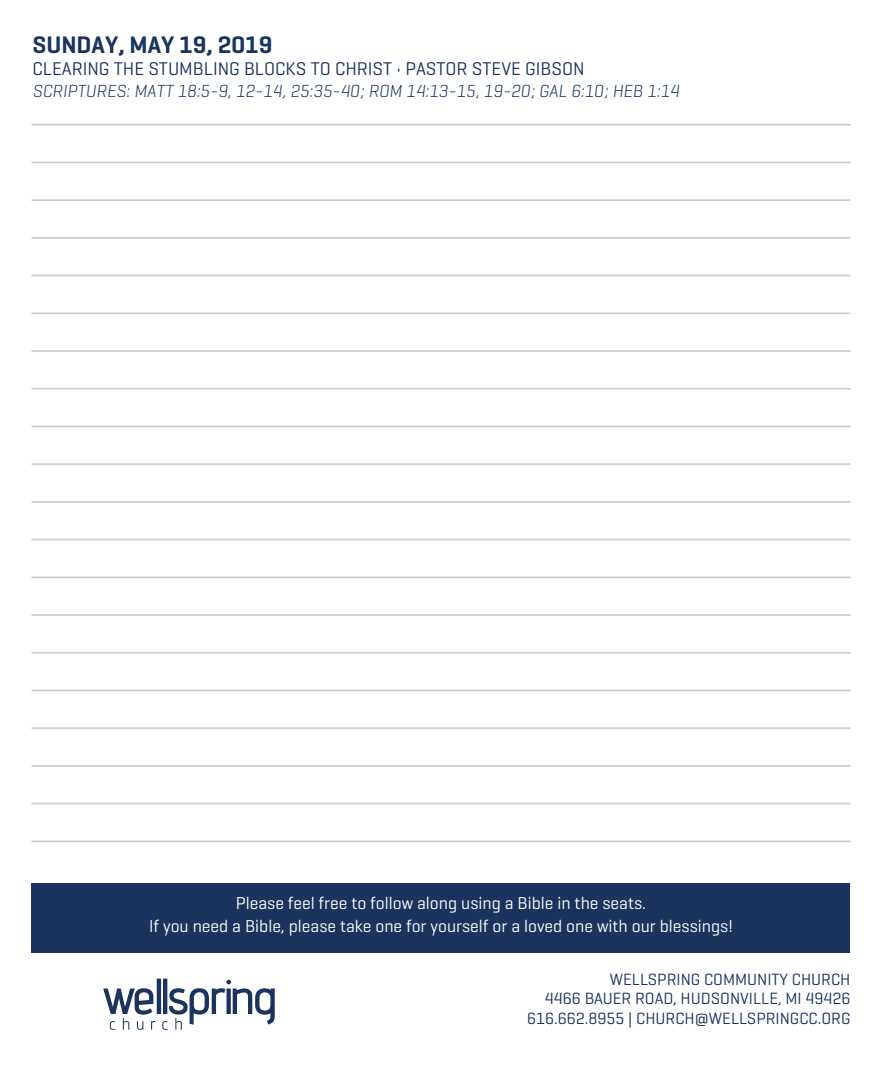
<style>
.page{position:relative;width:882px;height:1071px;background:#fff}
.page>*{position:absolute;margin:0;border:0;box-sizing:border-box;transform-origin:0 0}
.t1{font:600 24.32px "Geogrotesque";color:#1a345d}
.t2{font:18.72px "Geogrotesque";color:#1a345d}
.t3{font:italic 300 17.85px "Geogrotesque";color:#1a345d}
.t4{font:17.5px/22.8px "Geogrotesque";color:#fff;text-align:center}
.t5{font:16.62px/19.9px "Geogrotesque";color:#1a345d;text-align:right}
</style>
<div class="page">
<div style="left:32px;top:883px;width:818px;height:69px;background:#1a345d"></div>
<hr style="left:32px;top:124px;width:818px;height:2px;background:#cececd">
<hr style="left:32px;top:162px;width:818px;height:1px;background:#cececd">
<hr style="left:32px;top:199px;width:818px;height:2px;background:#cececd">
<hr style="left:32px;top:237px;width:818px;height:2px;background:#cececd">
<hr style="left:32px;top:275px;width:818px;height:1px;background:#cececd">
<hr style="left:32px;top:312px;width:818px;height:2px;background:#cececd">
<hr style="left:32px;top:350px;width:818px;height:2px;background:#cececd">
<hr style="left:32px;top:388px;width:818px;height:2px;background:#cececd">
<hr style="left:32px;top:426px;width:818px;height:1px;background:#cececd">
<hr style="left:32px;top:463px;width:818px;height:2px;background:#cececd">
<hr style="left:32px;top:501px;width:818px;height:2px;background:#cececd">
<hr style="left:32px;top:539px;width:818px;height:1px;background:#cececd">
<hr style="left:32px;top:576px;width:818px;height:2px;background:#cececd">
<hr style="left:32px;top:614px;width:818px;height:2px;background:#cececd">
<hr style="left:32px;top:652px;width:818px;height:2px;background:#cececd">
<hr style="left:32px;top:690px;width:818px;height:1px;background:#cececd">
<hr style="left:32px;top:803px;width:818px;height:1px;background:#cececd">
<hr style="left:32px;top:727px;width:818px;height:2px;background:#cececd">
<hr style="left:32px;top:765px;width:818px;height:2px;background:#cececd">
<hr style="left:32px;top:840px;width:818px;height:2px;background:#cececd">
<svg style="left:103px;top:979px;width:172px;height:51px"></svg>
<h1 class="t1" style="left:32px;top:29px;width:242px">SUNDAY, MAY 19, 2019</h1>
<p class="t2" style="left:32px;top:57px;width:554px">CLEARING THE STUMBLING BLOCKS TO CHRIST • PASTOR STEVE GIBSON</p>
<p class="t3" style="left:32px;top:80px;width:648px">SCRIPTURES: MATT 18:5-9, 12-14, 25:35-40; ROM 14:13-15, 19-20; GAL 6:10; HEB 1:14</p>
<p class="t4" style="left:149px;top:891px;width:585px">Please feel free to follow along using a Bible in the seats.<br>If you need a Bible, please take one for yourself or a loved one with our blessings!</p>
<p class="t5" style="left:527px;top:968px;width:325px">WELLSPRING COMMUNITY CHURCH<br>4466 BAUER ROAD, HUDSONVILLE, MI 49426<br>616.662.8955 | CHURCH@WELLSPRINGCC.ORG</p>
</div>
